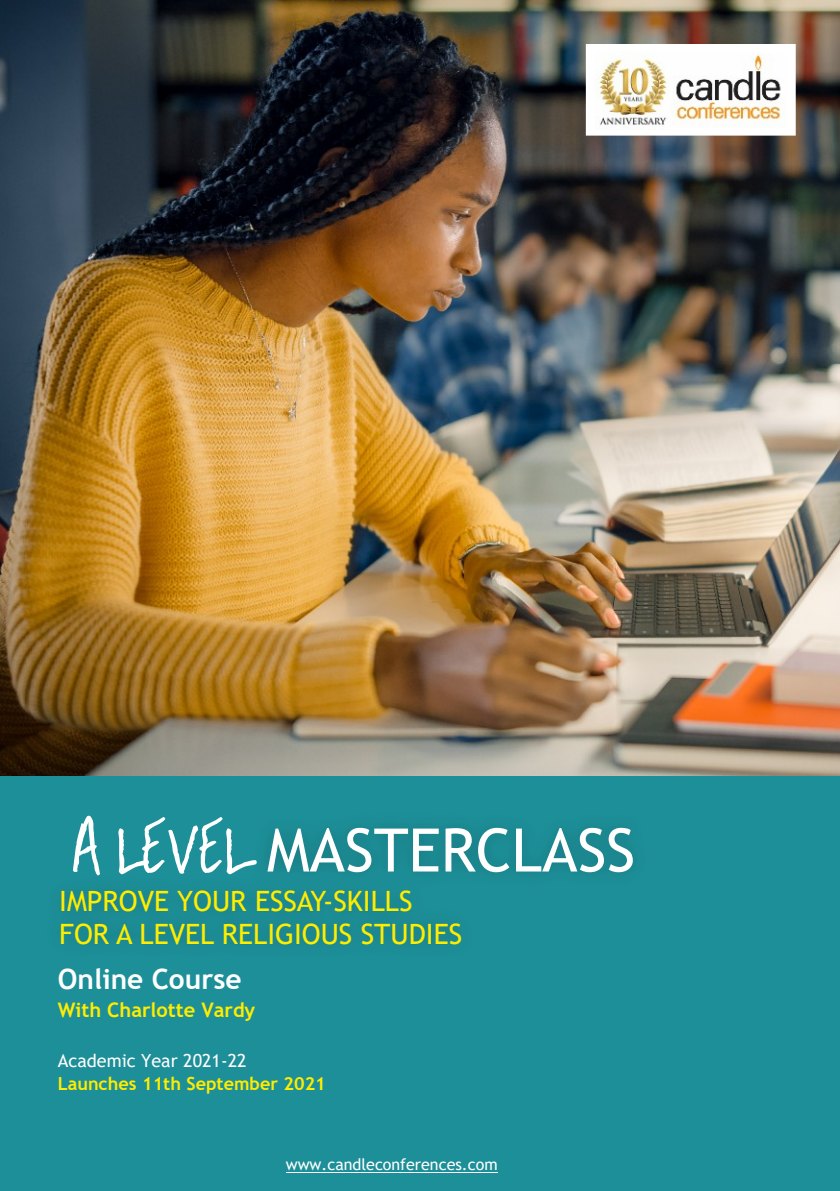
<style>
.page{position:relative;width:840px;height:1191px;background:#fff}
.page>*{position:absolute;margin:0;border:0;box-sizing:border-box;transform-origin:0 0}
.t1{font:60px "Trebuchet MS";color:#fff}
.t2{font:28px/32.4px "Trebuchet MS";color:#ffed00}
.t3{font:700 28px "Trebuchet MS";color:#fefefe}
.t4{font:700 20px "Trebuchet MS";color:#ffed00}
.t5{font:700 18px "Trebuchet MS";color:#ffed00}
.t6{font:18px "Trebuchet MS";color:#fefefe}
.t7{font:16px "Trebuchet MS";color:#fff}
</style>
<div class="page">
<div style="left:0;top:770px;width:839px;height:421px;background:#1d8f98"></div>
<img style="left:0;top:0;width:839px;height:775px">
<hr style="left:286px;top:1171px;width:211px;height:1px;background:#fff">
<img style="left:75px;top:829px;width:553px;height:74px">
<div style="left:585px;top:44px;width:210px;height:92px;background:#fff;border:2px solid #fff"></div>
<img style="left:597px;top:54px;width:185px;height:73px">
<svg style="left:73px;top:815px;width:27px;height:60px"></svg>
<svg style="left:118px;top:817px;width:138px;height:57px"></svg>
<h1 class="t1" style="left:267px;top:812px;width:369px">MASTERCLASS</h1>
<p class="t2" style="left:59px;top:884px;width:404px">IMPROVE YOUR ESSAY-SKILLS<br>FOR A LEVEL RELIGIOUS STUDIES</p>
<p class="t3" style="left:58px;top:961px;width:185px">Online Course</p>
<p class="t4" style="left:58px;top:997px;width:199px">With Charlotte Vardy</p>
<p class="t6" style="left:58px;top:1049px;width:190px">Academic Year 2021-22</p>
<p class="t5" style="left:58px;top:1072px;width:269px">Launches 11th September 2021</p>
<p class="t7" style="left:286px;top:1154px;width:213px">www.candleconferences.com</p>
</div>
